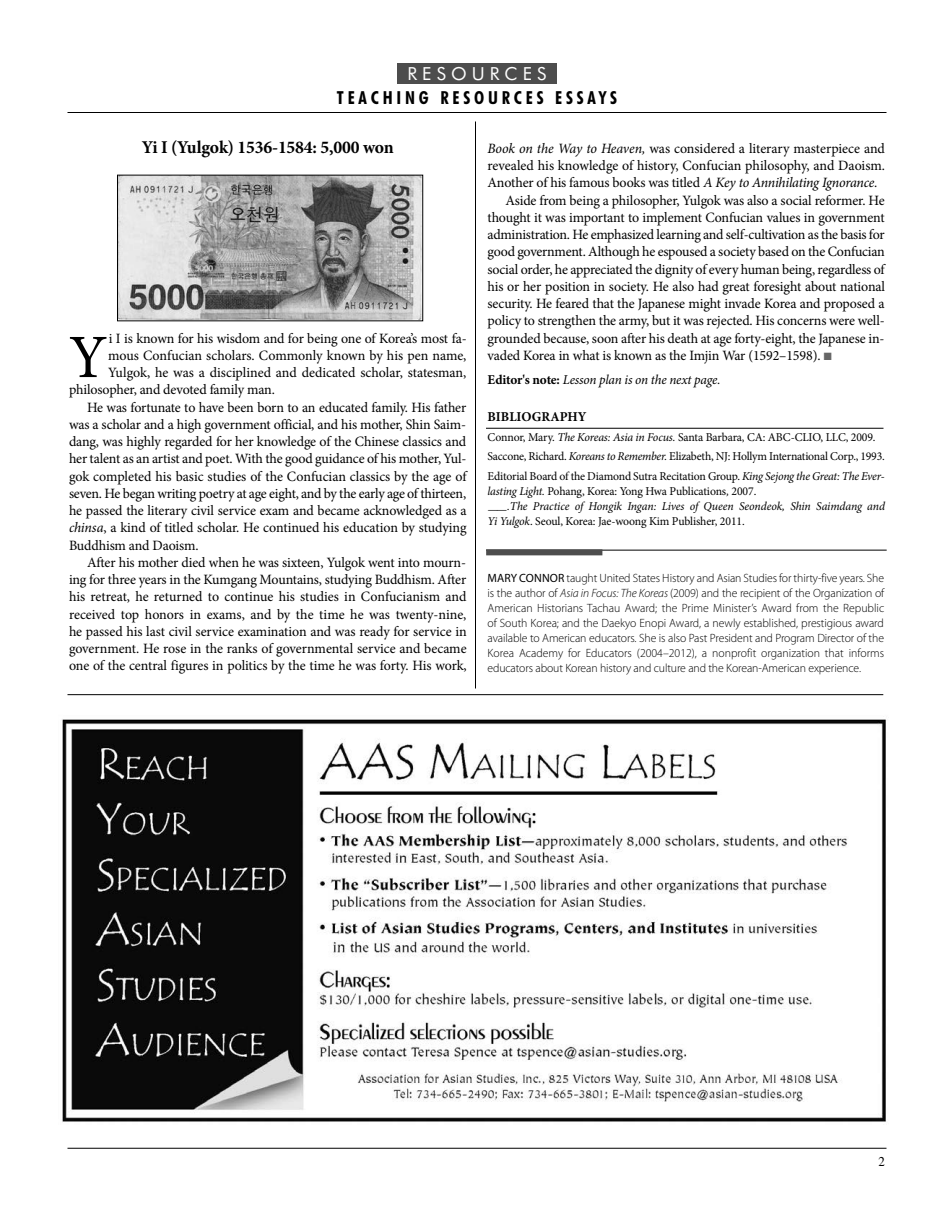
<style>
.page{position:relative;width:945px;height:1215px;background:#fff}
.page>*{position:absolute;margin:0;border:0;box-sizing:border-box;transform-origin:0 0}
.t1{font:61.65px "Minion Pro";color:#000}
.t2{font:700 18px "Minion Pro";letter-spacing:-.01em;color:#000}
.t3{font:700 condensed 18px "Futura BT";letter-spacing:.21em;color:#000}
.t4{font:18px "Futura BT";letter-spacing:.285em;color:#fff}
.t5{font:14.25px "Minion Pro";letter-spacing:-.01em;color:#000}
.t6{font:italic 13.5px "Minion Pro";letter-spacing:-.015em;color:#000}
.t7{font:700 13.5px "Minion Pro";color:#000}
.t8{font:13.5px "EAA Times";color:#000;scale:.95 1}
.t9{font:300 12px/15px "Myriad Pro";letter-spacing:-.01em;color:#000;text-align:justify}
.t10{font:12px/19.5px "Minion Pro";letter-spacing:-.02em;color:#000}
.t11{font:italic 12px/15px "Minion Pro";letter-spacing:-.005em;color:#000}
.s1{font-style:italic}
.s2{color:#666}
.s3{font-weight:700;font-style:normal}
.s4{font-style:normal}
.s5{font-weight:400}
</style>
<div class="page">
<hr style="left:475px;top:122px;width:1px;height:566px;background:#000">
<hr style="left:68px;top:1148px;width:818px;height:1px;background:#000">
<div style="left:397px;top:63px;width:160px;height:21px;background:#4d4d4d"></div>
<hr style="left:68px;top:112px;width:818px;height:1px;background:#000">
<img style="left:119px;top:177px;width:302px;height:142px">
<img style="left:62px;top:719px;width:824px;height:403px">
<hr style="left:68px;top:694px;width:815px;height:1px;background:#000">
<hr style="left:486px;top:550px;width:401px;height:1px;background:#000">
<div style="left:486px;top:549px;width:116px;height:6px;background:#4d4d4d"></div>
<hr style="left:486px;top:428px;width:398px;height:1px;background:#000">
<p class="t4" style="left:408px;top:66px;width:140px">RESOURCES</p>
<p class="t3" style="left:337px;top:90px;width:282px">TEACHING RESOURCES ESSAYS</p>
<p class="t5" style="left:488px;top:143px;width:399px"><span class="s1">Book on the Way to Heaven,</span> was considered a literary masterpiece and</p>
<p class="t5" style="left:488px;top:160px;width:399px">revealed his knowledge of history, Confucian philosophy, and Daoism.</p>
<p class="t5" style="left:488px;top:177px;width:392px">Another of his famous books was titled <span class="s1">A Key to Annihilating Ignorance.</span></p>
<p class="t5" style="left:506px;top:195px;width:381px">Aside from being a philosopher, Yulgok was also a social reformer. He</p>
<p class="t5" style="left:488px;top:212px;width:399px">thought it was important to implement Confucian values in government</p>
<p class="t5" style="left:488px;top:229px;width:399px">administration. He emphasized learning and self-cultivation as the basis for</p>
<p class="t5" style="left:488px;top:246px;width:399px">good government. Although he espoused a society based on the Confucian</p>
<p class="t5" style="left:488px;top:264px;width:399px">social order, he appreciated the dignity of every human being, regardless of</p>
<p class="t5" style="left:488px;top:281px;width:399px">his or her position in society. He also had great foresight about national</p>
<p class="t5" style="left:488px;top:298px;width:399px">security. He feared that the Japanese might invade Korea and proposed a</p>
<p class="t5" style="left:488px;top:315px;width:399px">policy to strengthen the army, but it was rejected. His concerns were well-</p>
<p class="t5" style="left:488px;top:333px;width:398px">grounded because, soon after his death at age forty-eight, the Japanese in-</p>
<p class="t5" style="left:488px;top:350px;width:346px">vaded Korea in what is known as the Imjin War (1592–1598). <span class="s2">■</span></p>
<p class="t6" style="left:488px;top:374px;width:234px"><span class="s3">Editor's note:</span> Lesson plan is on the next page.</p>
<p class="t7" style="left:488px;top:412px;width:100px">BIBLIOGRAPHY</p>
<p class="t10" style="left:488px;top:428px;width:399px">Connor, Mary. <span class="s1">The Koreas: Asia in Focus.</span> Santa Barbara, CA: ABC-CLIO, LLC, 2009.<br>Saccone, Richard. <span class="s1">Koreans to Remember.</span> Elizabeth, NJ: Hollym International Corp., 1993.<br>Editorial Board of the Diamond Sutra Recitation Group. <span class="s1">King Sejong the Great: The Ever-</span></p>
<p class="t11" style="left:488px;top:485px;width:399px">lasting Light. <span class="s4">Pohang, Korea: Yong Hwa Publications</span>, <span class="s4">2007.<br></span>——.The Practice of Hongik Ingan: Lives of Queen Seondeok, Shin Saimdang and<br>Yi Yulgok<span class="s4">. Seoul, Korea: Jae-woong Kim Publisher, 2011.</span></p>
<p class="t2" style="left:142px;top:140px;width:254px">Yi I (Yulgok) 1536-1584: 5,000 won</p>
<h1 class="t1" style="left:69px;top:334px;width:40px">Y</h1>
<p class="t5" style="left:109px;top:333px;width:359px">i I is known for his wisdom and for being one of Korea’s most fa-</p>
<p class="t5" style="left:108px;top:350px;width:360px">mous Confucian scholars. Commonly known by his pen name,</p>
<p class="t5" style="left:108px;top:367px;width:360px">Yulgok, he was a disciplined and dedicated scholar, statesman,</p>
<p class="t5" style="left:69px;top:384px;width:207px">philosopher, and devoted family man.</p>
<p class="t5" style="left:87px;top:402px;width:381px">He was fortunate to have been born to an educated family. His father</p>
<p class="t5" style="left:69px;top:419px;width:398px">was a scholar and a high government official, and his mother, Shin Saim-</p>
<p class="t5" style="left:69px;top:436px;width:399px">dang, was highly regarded for her knowledge of the Chinese classics and</p>
<p class="t5" style="left:69px;top:453px;width:399px">her talent as an artist and poet. With the good guidance of his mother, Yul-</p>
<p class="t5" style="left:69px;top:471px;width:399px">gok completed his basic studies of the Confucian classics by the age of</p>
<p class="t5" style="left:69px;top:488px;width:399px">seven. He began writing poetry at age eight, and by the early age of thirteen,</p>
<p class="t5" style="left:69px;top:505px;width:399px">he passed the literary civil service exam and became acknowledged as a</p>
<p class="t5" style="left:69px;top:522px;width:399px"><span class="s1">chinsa</span>, a kind of titled scholar. He continued his education by studying</p>
<p class="t5" style="left:69px;top:540px;width:131px">Buddhism and Daoism.</p>
<p class="t5" style="left:87px;top:557px;width:381px">After his mother died when he was sixteen, Yulgok went into mourn-</p>
<p class="t5" style="left:69px;top:574px;width:399px">ing for three years in the Kumgang Mountains, studying Buddhism. After</p>
<p class="t5" style="left:69px;top:591px;width:399px">his retreat, he returned to continue his studies in Confucianism and</p>
<p class="t5" style="left:69px;top:609px;width:399px">received top honors in exams, and by the time he was twenty-nine,</p>
<p class="t5" style="left:69px;top:626px;width:399px">he passed his last civil service examination and was ready for service in</p>
<p class="t5" style="left:69px;top:643px;width:399px">government. He rose in the ranks of governmental service and became</p>
<p class="t5" style="left:69px;top:660px;width:399px">one of the central figures in politics by the time he was forty. His work,</p>
<p class="t9" style="left:488px;top:571px;width:398px"><span class="s5">MARY CONNOR</span> taught United States History and Asian Studies for thirty-five years. She is the author of <span class="s1">Asia in Focus: The Koreas</span> (2009) and the recipient of the Organization of American Historians Tachau Award; the Prime Minister’s Award from the Republic of South Korea; and the Daekyo Enopi Award, a newly established, prestigious award available to American educators. She is also Past President and Program Director of the Korea Academy for Educators (2004–2012), a nonprofit organization that informs educators about Korean history and culture and the Korean-American experience.</p>
<p class="t8" style="left:879px;top:1156px;width:8px">2</p>
</div>
